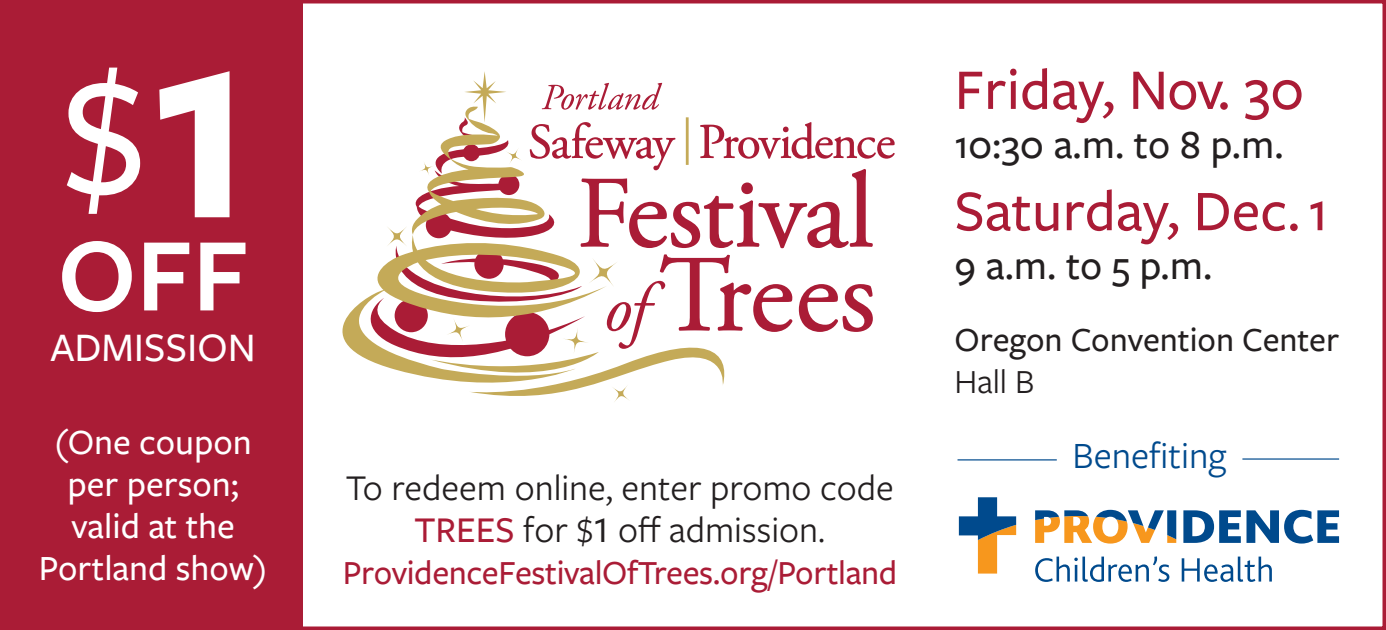
<style>
.page{position:relative;width:1386px;height:630px;background:#fff}
.page>*{position:absolute;margin:0;border:0;box-sizing:border-box;transform-origin:0 0}
.t1{font:500 171.5px "Freight Sans Pro";color:#fff}
.t2{font:600 108.5px "Freight Sans Pro";color:#fff}
.t3{font:500 59.5px "Freight Sans Pro";color:#aa1c36}
.t4{font:500 42px "Freight Sans Pro";letter-spacing:-.005em;color:#231f20}
.t5{font:500 42px "Freight Sans Pro";color:#fff}
.t6{font:38.5px "Freight Sans Pro";color:#004a8d}
.t7{font:37.8px/42px "Freight Sans Pro";color:#231f20;text-align:center}
.t8{font:500 36.75px "Freight Sans Pro";color:#fff}
.t9{font:500 35px "Freight Sans Pro";letter-spacing:-.01em;color:#aa1c36}
.t10{font:500 35px "Freight Sans Pro";color:#231f20}
.t11{font:35px "Freight Sans Pro";color:#231f20}
.s1{font-weight:600;font-size:297.5px}
.s2{font-weight:500;color:#aa1c36}
.s3{font-size:35px}
.s4{font-size:49px}
</style>
<div class="page">
<div style="left:0;top:0;width:302px;height:630px;background:#aa1c36"></div>
<svg style="left:731px;top:122px;width:164px;height:210px"></svg>
<svg style="left:342px;top:71px;width:389px;height:331px"></svg>
<svg style="left:959px;top:497px;width:380px;height:85px"></svg>
<hr style="left:958px;top:459px;width:99px;height:2px;background:#004a8d">
<hr style="left:1242px;top:458px;width:97px;height:2px;background:#004a8d">
<div style="left:0;top:0;width:1386px;height:630px;border:4px solid #aa1c36"></div>
<p class="t1" style="left:61px;top:22px;width:197px">$<span class="s1">1</span></p>
<p class="t3" style="left:955px;top:50px;width:351px">Friday, Nov. 30</p>
<p class="t4" style="left:955px;top:116px;width:331px">10:30 a.m. to 8 p.m.</p>
<p class="t3" style="left:955px;top:171px;width:375px">Saturday, Dec. 1</p>
<p class="t4" style="left:955px;top:237px;width:259px">9 a.m. to 5 p.m.</p>
<p class="t10" style="left:955px;top:317px;width:386px">Oregon Convention Center</p>
<p class="t11" style="left:955px;top:359px;width:81px">Hall B</p>
<p class="t2" style="left:58px;top:201px;width:193px">OFF</p>
<p class="t5" style="left:50px;top:319px;width:207px">ADMISSION</p>
<p class="t8" style="left:54px;top:418px;width:199px">(One coupon</p>
<p class="t8" style="left:67px;top:460px;width:173px">per person;</p>
<p class="t8" style="left:71px;top:502px;width:165px">valid at the</p>
<p class="t8" style="left:39px;top:544px;width:230px">Portland show)</p>
<p class="t7" style="left:346px;top:465px;width:550px">To redeem online, enter promo code<br><span class="s2">TREES</span> for <span class="s3">$</span><span class="s4">1</span> off admission.</p>
<p class="t9" style="left:343px;top:549px;width:556px">ProvidenceFestivalOfTrees.org/Portland</p>
<p class="t6" style="left:1073px;top:429px;width:155px">Benefiting</p>
</div>
